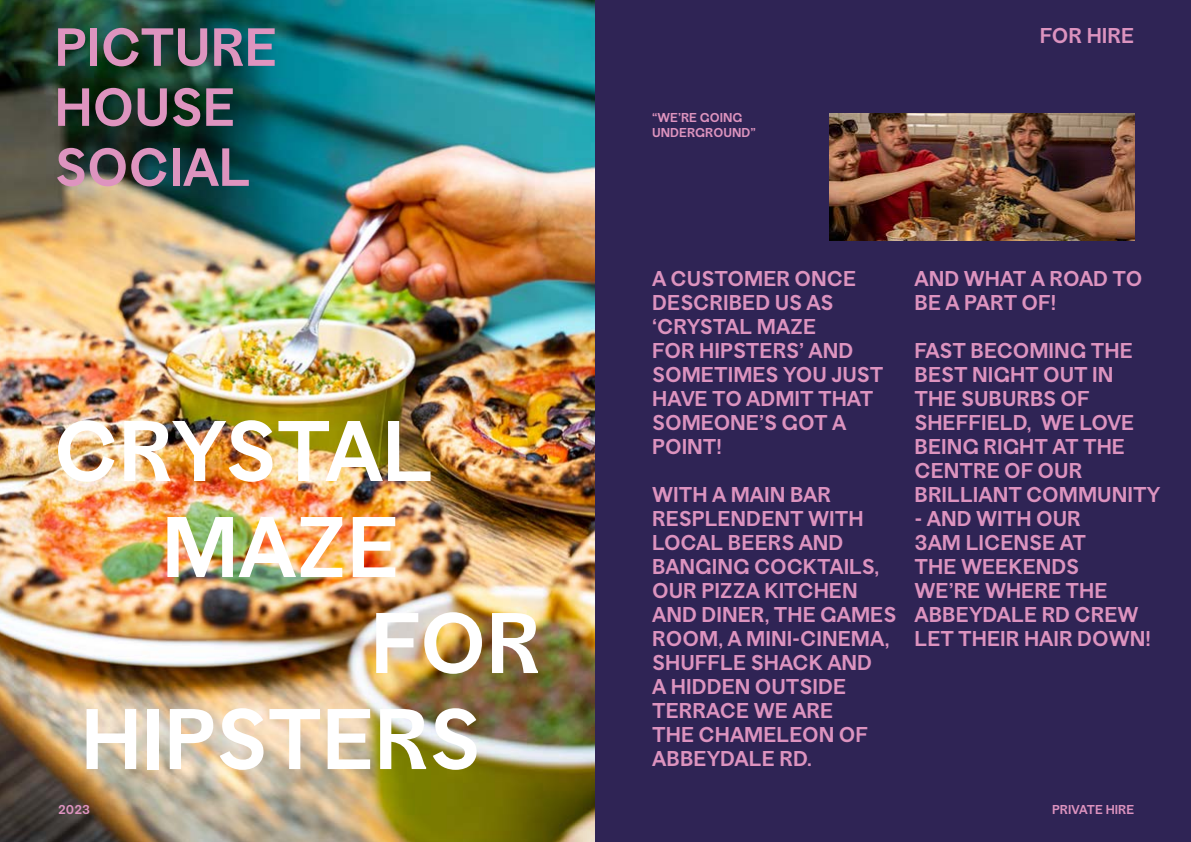
<style>
.page{position:relative;width:1191px;height:842px;background:#fff}
.page>*{position:absolute;margin:0;border:0;box-sizing:border-box;transform-origin:0 0}
.t1{font:80px "Proto Grotesk";color:#fff}
.t2{font:50px/60px "Proto Grotesk";color:#de94bf}
.t3{font:20px/24px "Proto Grotesk";color:#dd93bf}
.t4{font:20px "Proto Grotesk";color:#dc93bf}
.t5{font:12px/14.4px "Proto Grotesk";color:#de94bf}
.t6{font:12px "Proto Grotesk";color:#dd93bf}
</style>
<div class="page">
<img style="left:0;top:0;width:595px;height:842px">
<div style="left:595px;top:0;width:596px;height:842px;background:#2f2455"></div>
<img style="left:829px;top:113px;width:305px;height:128px">
<h2 class="t2" style="left:55px;top:17px;width:224px">PICTURE<br>HOUSE<br>SOCIAL</h2>
<p class="t4" style="left:1039px;top:22px;width:96px">FOR HIRE</p>
<p class="t5" style="left:652px;top:111px;width:105px">“WE’RE GOING<br>UNDERGROUND”</p>
<h1 class="t1" style="left:54px;top:395px;width:381px">CRYSTAL</h1>
<h1 class="t1" style="left:162px;top:491px;width:239px">MAZE</h1>
<h1 class="t1" style="left:370px;top:587px;width:171px">FOR</h1>
<h1 class="t1" style="left:81px;top:683px;width:401px">HIPSTERS</h1>
<p class="t3" style="left:652px;top:266px;width:233px">A CUSTOMER ONCE<br>DESCRIBED US AS ‘CRYSTAL MAZE<br>FOR HIPSTERS’ AND<br>SOMETIMES YOU JUST<br>HAVE TO ADMIT THAT<br>SOMEONE’S GOT A<br>POINT!</p>
<p class="t3" style="left:652px;top:482px;width:246px">WITH A MAIN BAR<br>RESPLENDENT WITH<br>LOCAL BEERS AND<br>BANGING COCKTAILS,<br>OUR PIZZA KITCHEN<br>AND DINER, THE GAMES<br>ROOM, A MINI-CINEMA,<br>SHUFFLE SHACK AND<br>A HIDDEN OUTSIDE<br>TERRACE WE ARE<br>THE CHAMELEON OF<br>ABBEYDALE RD.</p>
<p class="t3" style="left:914px;top:266px;width:229px">AND WHAT A ROAD TO<br>BE A PART OF!</p>
<p class="t3" style="left:914px;top:338px;width:247px">FAST BECOMING THE<br>BEST NIGHT OUT IN<br>THE SUBURBS OF<br>SHEFFIELD, WE LOVE<br>BEING RIGHT AT THE<br>CENTRE OF OUR<br>BRILLIANT COMMUNITY</p>
<p class="t3" style="left:914px;top:506px;width:238px">- AND WITH OUR<br>3AM LICENSE AT<br>THE WEEKENDS<br>WE’RE WHERE THE<br>ABBEYDALE RD CREW<br>LET THEIR HAIR DOWN!</p>
<p class="t6" style="left:58px;top:801px;width:33px">2023</p>
<p class="t6" style="left:1052px;top:801px;width:83px">PRIVATE HIRE</p>
</div>
